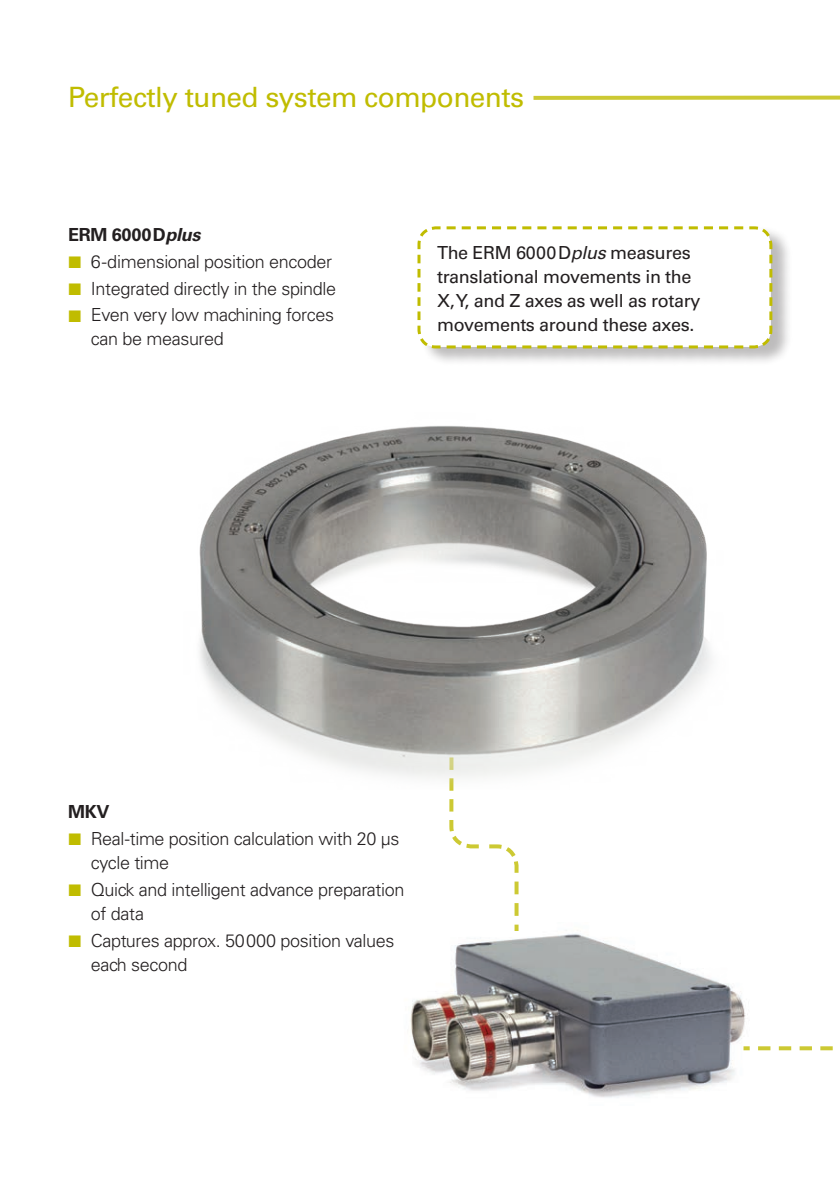
<style>
.page{position:relative;width:840px;height:1191px;background:#fff}
.page>*{position:absolute;margin:0;border:0;box-sizing:border-box;transform-origin:0 0}
.t1{font:28px "Univers";letter-spacing:-.02em;color:#c0bc00}
.t2{font:300 18px/26.8px "Univers";letter-spacing:-.02em;color:#231f20}
.t3{font:18px/24px "Univers";letter-spacing:-.02em;color:#231f20}
.t4{font:700 18px "Univers";color:#231f20}
.s1{font-weight:700}
.s2{font-weight:700;font-style:italic}
.s3{font-style:italic}
</style>
<div class="page">
<img style="left:410px;top:930px;width:331px;height:168px">
<svg style="left:447px;top:789px;width:73px;height:144px"></svg>
<img style="left:199px;top:426px;width:512px;height:363px">
<svg style="left:741px;top:999px;width:92px;height:52px"></svg>
<svg style="left:533px;top:95px;width:306px;height:5px;background:#d6d35c"></svg>
<div style="left:419px;top:226px;width:373px;height:140px;background:#231f20;opacity:.3"></div>
<svg style="left:417px;top:226px;width:356px;height:124px"></svg>
<h1 class="t1" style="left:68px;top:80px;width:457px">Perfectly tuned system components</h1>
<p class="t2" style="left:91px;top:221px;width:247px;text-indent:-23px"><span class="s1">ERM 6000D</span><span class="s2">plus<br></span>6-dimensional position encoder<br>Integrated directly in the spindle<br>Even very low machining forces</p>
<p class="t2" style="left:91px;top:326px;width:135px">can be measured</p>
<p class="t3" style="left:437px;top:240px;width:265px">The ERM 6000D<span class="s3">plus</span> measures translational movements in the<br>X,Y, and Z axes as well as rotary movements around these axes.</p>
<p class="t4" style="left:68px;top:801px;width:43px">MKV</p>
<p class="t2" style="left:91px;top:826px;width:310px;line-height:24px">Real-time position calculation with 20 µs cycle time</p>
<p class="t2" style="left:91px;top:877px;width:315px;line-height:24px">Quick and intelligent advance preparation of data</p>
<p class="t2" style="left:91px;top:928px;width:305px;line-height:24px">Captures approx. 50000 position values each second</p>
</div>
